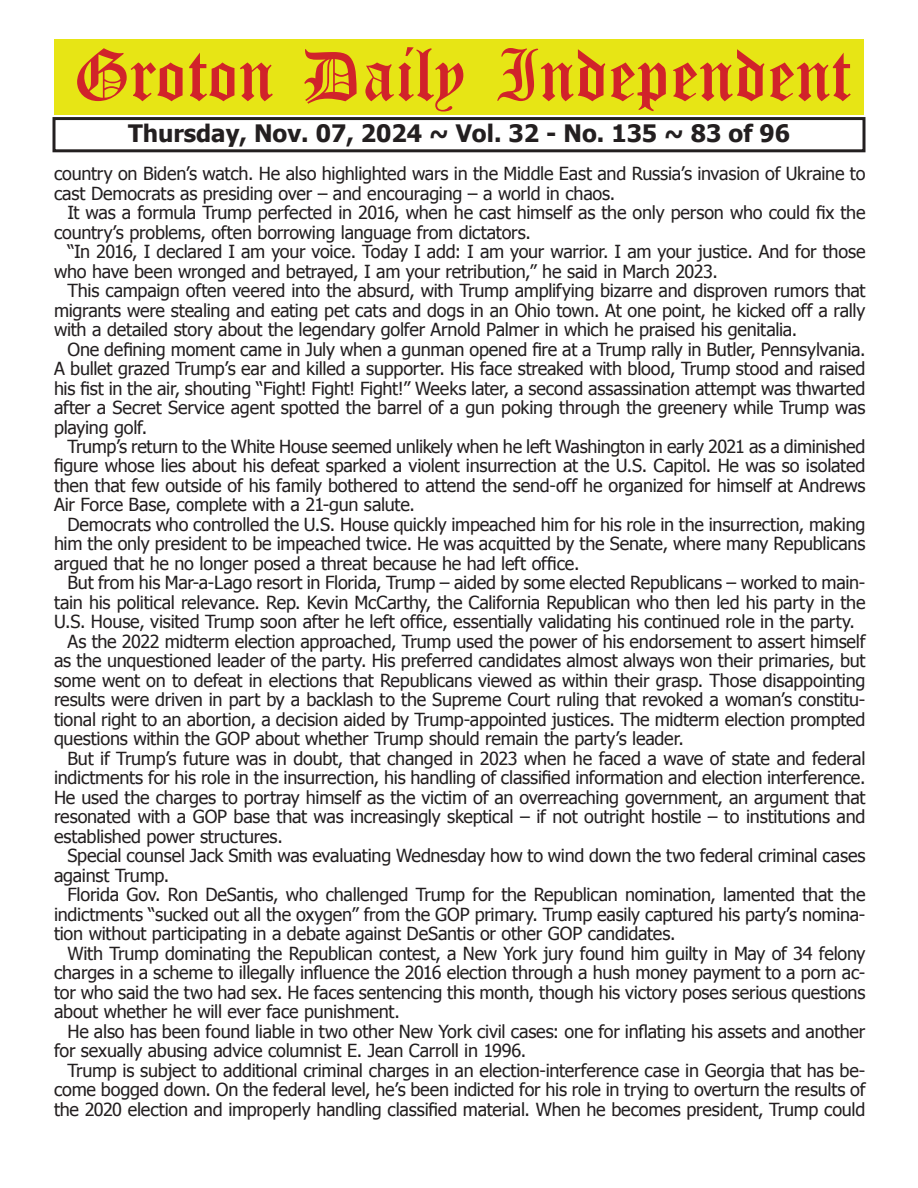
<style>
.page{position:relative;width:918px;height:1188px;background:#fff}
.page>*{position:absolute;margin:0;border:0;box-sizing:border-box;transform-origin:0 0}
.t1{font:54px "Old English Five";color:#d1232a}
.t2{font:700 24px "Tahoma";color:#231f20}
.t3{font:18px/19.5px "Tahoma";letter-spacing:-.01em;color:#231f20;text-align:justify}
</style>
<div class="page">
<div style="left:52px;top:117px;width:814px;height:35px;border:3px solid #231f20"></div>
<div style="left:54px;top:40px;width:810px;height:75px;background:#e7e515"></div>
<h1 class="t1" style="left:73px;top:50px;width:779px">Groton Daily Independent</h1>
<h2 class="t2" style="left:128px;top:116px;width:664px">Thursday, Nov. 07, 2024 ~ Vol. 32 - No. 135 ~ 83 of 96</h2>
<p class="t3" style="left:54px;top:163px;width:813px">country on Biden’s watch. He also highlighted wars in the Middle East and Russia’s invasion of Ukraine to cast Democrats as presiding over – and encouraging – a world in chaos.</p>
<p class="t3" style="left:54px;top:202px;width:813px;text-indent:14px">It was a formula Trump perfected in 2016, when he cast himself as the only person who could fix the country’s problems, often borrowing language from dictators.</p>
<p class="t3" style="left:54px;top:241px;width:813px;text-indent:14px">“In 2016, I declared I am your voice. Today I add: I am your warrior. I am your justice. And for those who have been wronged and betrayed, I am your retribution,” he said in March 2023.</p>
<p class="t3" style="left:54px;top:280px;width:813px;text-indent:14px">This campaign often veered into the absurd, with Trump amplifying bizarre and disproven rumors that migrants were stealing and eating pet cats and dogs in an Ohio town. At one point, he kicked off a rally with a detailed story about the legendary golfer Arnold Palmer in which he praised his genitalia.</p>
<p class="t3" style="left:54px;top:338px;width:813px;text-indent:14px">One defining moment came in July when a gunman opened fire at a Trump rally in Butler, Pennsylvania.<br>A bullet grazed Trump’s ear and killed a supporter. His face streaked with blood, Trump stood and raised his fist in the air, shouting “Fight! Fight! Fight!” Weeks later, a second assassination attempt was thwarted after a Secret Service agent spotted the barrel of a gun poking through the greenery while Trump was playing golf.</p>
<p class="t3" style="left:54px;top:436px;width:813px;text-indent:14px">Trump’s return to the White House seemed unlikely when he left Washington in early 2021 as a diminished figure whose lies about his defeat sparked a violent insurrection at the U.S. Capitol. He was so isolated then that few outside of his family bothered to attend the send-off he organized for himself at Andrews Air Force Base, complete with a 21-gun salute.</p>
<p class="t3" style="left:54px;top:514px;width:813px;text-indent:14px">Democrats who controlled the U.S. House quickly impeached him for his role in the insurrection, making him the only president to be impeached twice. He was acquitted by the Senate, where many Republicans argued that he no longer posed a threat because he had left office.</p>
<p class="t3" style="left:68px;top:572px;width:799px">But from his Mar-a-Lago resort in Florida, Trump – aided by some elected Republicans – worked to main-</p>
<p class="t3" style="left:54px;top:592px;width:813px">tain his political relevance. Rep. Kevin McCarthy, the California Republican who then led his party in the</p>
<p class="t3" style="left:54px;top:611px;width:802px">U.S. House, visited Trump soon after he left office, essentially validating his continued role in the party.</p>
<p class="t3" style="left:68px;top:631px;width:800px">As the 2022 midterm election approached, Trump used the power of his endorsement to assert himself</p>
<p class="t3" style="left:54px;top:650px;width:813px">as the unquestioned leader of the party. His preferred candidates almost always won their primaries, but</p>
<p class="t3" style="left:54px;top:670px;width:813px">some went on to defeat in elections that Republicans viewed as within their grasp. Those disappointing</p>
<p class="t3" style="left:54px;top:689px;width:813px">results were driven in part by a backlash to the Supreme Court ruling that revoked a woman’s constitu-</p>
<p class="t3" style="left:54px;top:709px;width:813px">tional right to an abortion, a decision aided by Trump-appointed justices. The midterm election prompted</p>
<p class="t3" style="left:54px;top:728px;width:631px">questions within the GOP about whether Trump should remain the party’s leader.</p>
<p class="t3" style="left:68px;top:748px;width:799px">But if Trump’s future was in doubt, that changed in 2023 when he faced a wave of state and federal</p>
<p class="t3" style="left:54px;top:767px;width:813px">indictments for his role in the insurrection, his handling of classified information and election interference.</p>
<p class="t3" style="left:54px;top:787px;width:813px">He used the charges to portray himself as the victim of an overreaching government, an argument that</p>
<p class="t3" style="left:54px;top:806px;width:813px">resonated with a GOP base that was increasingly skeptical – if not outright hostile – to institutions and</p>
<p class="t3" style="left:54px;top:826px;width:230px">established power structures.</p>
<p class="t3" style="left:68px;top:845px;width:800px">Special counsel Jack Smith was evaluating Wednesday how to wind down the two federal criminal cases</p>
<p class="t3" style="left:54px;top:865px;width:117px">against Trump.</p>
<p class="t3" style="left:68px;top:884px;width:800px">Florida Gov. Ron DeSantis, who challenged Trump for the Republican nomination, lamented that the</p>
<p class="t3" style="left:54px;top:904px;width:813px">indictments “sucked out all the oxygen” from the GOP primary. Trump easily captured his party’s nomina-</p>
<p class="t3" style="left:54px;top:923px;width:623px">tion without participating in a debate against DeSantis or other GOP candidates.</p>
<p class="t3" style="left:68px;top:943px;width:800px">With Trump dominating the Republican contest, a New York jury found him guilty in May of 34 felony</p>
<p class="t3" style="left:54px;top:962px;width:813px">charges in a scheme to illegally influence the 2016 election through a hush money payment to a porn ac-</p>
<p class="t3" style="left:54px;top:982px;width:813px">tor who said the two had sex. He faces sentencing this month, though his victory poses serious questions</p>
<p class="t3" style="left:54px;top:1001px;width:347px">about whether he will ever face punishment.</p>
<p class="t3" style="left:68px;top:1021px;width:799px">He also has been found liable in two other New York civil cases: one for inflating his assets and another</p>
<p class="t3" style="left:54px;top:1040px;width:474px">for sexually abusing advice columnist E. Jean Carroll in 1996.</p>
<p class="t3" style="left:68px;top:1060px;width:799px">Trump is subject to additional criminal charges in an election-interference case in Georgia that has be-</p>
<p class="t3" style="left:54px;top:1079px;width:813px">come bogged down. On the federal level, he’s been indicted for his role in trying to overturn the results of</p>
<p class="t3" style="left:54px;top:1099px;width:813px">the 2020 election and improperly handling classified material. When he becomes president, Trump could</p>
</div>
